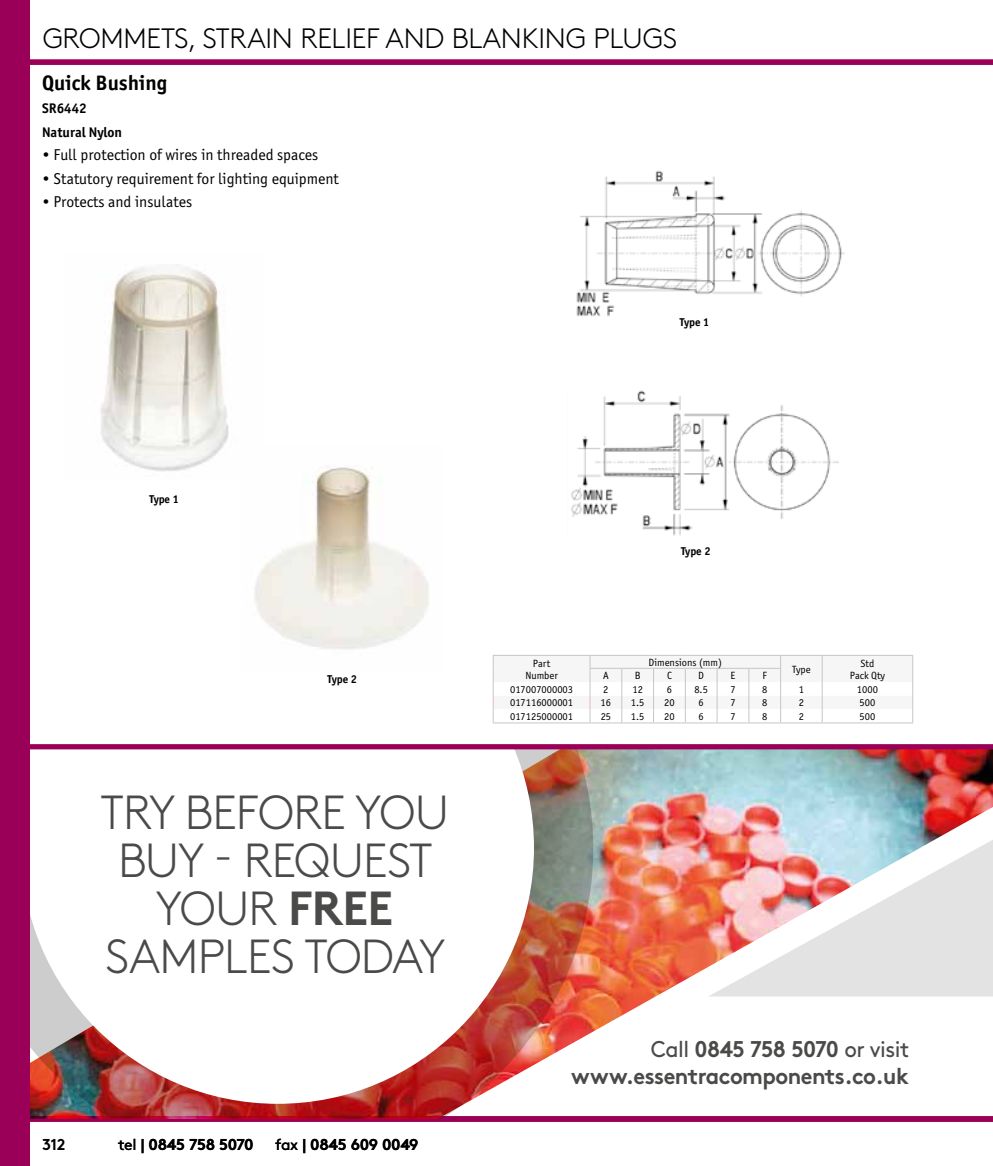
<style>
.page{position:relative;width:993px;height:1166px;background:#fff}
.page>*{position:absolute;margin:0;border:0;box-sizing:border-box;transform-origin:0 0}
.t1{font:300 47.77px/47.8px "Brown Pro";letter-spacing:-.015em;color:#4a4a49;text-align:center}
.t2{font:300 28px "Brown Pro";letter-spacing:-.01em;color:#000}
.t3{font:700 22.75px/27.3px "Brown Pro";letter-spacing:-.025em;color:#4a4a49;text-align:right;scale:.96 1}
.t4{font:700 21px "Officina Sans ITC Pro";color:#000}
.t5{font:15.75px "Officina Sans ITC Pro";color:#000}
.t6{font:15.75px "Brown Pro Bold Alt";letter-spacing:-.02em;color:#000}
.t7{font:700 15.75px "Brown Pro";color:#000}
.t8{font:700 14px/23.4px "Officina Sans ITC Pro";color:#000}
.t9{font:700 11.38px "Officina Sans ITC Pro";color:#000}
.t10{font:10.5px/12.2px "Officina Sans ITC Pro";color:#000;text-align:center}
.s1{font-weight:700}
.s2{font-family:"Brown Pro"}
.s3{font-weight:400}
</style>
<div class="page">
<div style="left:0;top:60px;width:992px;height:5px;background:#9b0058"></div>
<img style="left:254px;top:465px;width:175px;height:184px">
<img style="left:100px;top:264px;width:164px;height:215px">
<img style="left:571px;top:390px;width:267px;height:146px">
<img style="left:576px;top:170px;width:268px;height:147px">
<div style="left:0;top:1116px;width:992px;height:5px;background:#9b0058"></div>
<img style="left:30px;top:749px;width:962px;height:370px">
<img style="left:707px;top:839px;width:285px;height:157px">
<img style="left:30px;top:749px;width:563px;height:369px">
<svg style="left:30px;top:749px;width:504px;height:355px"></svg>
<div style="left:0;top:0;width:30px;height:1166px;background:#9b0058"></div>
<div style="left:26px;top:744px;width:966px;height:5px;background:#9b0058"></div>
<svg style="left:492px;top:655px;width:420px;height:68px"></svg>
<h2 class="t2" style="left:42px;top:18px;width:636px">GROMMETS, STRAIN RELIEF AND BLANKING PLUGS</h2>
<h3 class="t4" style="left:42px;top:69px;width:126px">Quick Bushing</h3>
<h3 class="t8" style="left:42px;top:96px;width:81px">SR6442<br>Natural Nylon</h3>
<h3 class="t5" style="left:42px;top:145px;width:277px">• Full protection of wires in threaded spaces</h3>
<h3 class="t5" style="left:42px;top:169px;width:298px">• Statutory requirement for lighting equipment</h3>
<h3 class="t5" style="left:42px;top:192px;width:151px">• Protects and insulates</h3>
<p class="t9" style="left:679px;top:315px;width:31px">Type 1</p>
<p class="t9" style="left:149px;top:492px;width:31px">Type 1</p>
<p class="t9" style="left:327px;top:672px;width:31px">Type 2</p>
<h1 class="t1" style="left:100px;top:785px;width:350px">TRY BEFORE YOU<br>BUY - REQUEST<br>YOUR <span class="s1">FREE<br></span>SAMPLES TODAY</h1>
<h3 class="t7" style="left:42px;top:1132px;width:25px">312</h3>
<h3 class="t6" style="left:118px;top:1132px;width:137px"><span class="s2">tel</span> | 0845 758 5070</h3>
<h3 class="t6" style="left:275px;top:1132px;width:145px"><span class="s2">fax</span> | 0845 609 0049</h3>
<p class="t9" style="left:680px;top:544px;width:31px">Type 2</p>
<p class="t10" style="left:525px;top:657px;width:34px">Part<br>Number</p>
<p class="t10" style="left:648px;top:656px;width:75px">Dimensions (mm)</p>
<p class="t10" style="left:860px;top:657px;width:15px">Std</p>
<p class="t10" style="left:791px;top:663px;width:20px">Type</p>
<p class="t10" style="left:603px;top:669px;width:7px">A</p>
<p class="t10" style="left:634px;top:669px;width:7px">B</p>
<p class="t10" style="left:666px;top:669px;width:6px">C</p>
<p class="t10" style="left:698px;top:669px;width:7px">D</p>
<p class="t10" style="left:730px;top:669px;width:6px">E</p>
<p class="t10" style="left:762px;top:669px;width:6px">F</p>
<p class="t10" style="left:849px;top:669px;width:37px">Pack Qty</p>
<p class="t10" style="left:510px;top:683px;width:64px">017007000003</p>
<p class="t10" style="left:603px;top:683px;width:7px">2</p>
<p class="t10" style="left:632px;top:683px;width:12px">12</p>
<p class="t10" style="left:666px;top:683px;width:7px">6</p>
<p class="t10" style="left:694px;top:683px;width:15px">8.5</p>
<p class="t10" style="left:730px;top:683px;width:7px">7</p>
<p class="t10" style="left:761px;top:683px;width:7px">8</p>
<p class="t10" style="left:798px;top:683px;width:7px">1</p>
<p class="t10" style="left:856px;top:683px;width:22px">1000</p>
<p class="t10" style="left:510px;top:696px;width:64px">017116000001</p>
<p class="t10" style="left:600px;top:696px;width:12px">16</p>
<p class="t10" style="left:630px;top:696px;width:15px">1.5</p>
<p class="t10" style="left:664px;top:696px;width:12px">20</p>
<p class="t10" style="left:698px;top:696px;width:7px">6</p>
<p class="t10" style="left:730px;top:696px;width:7px">7</p>
<p class="t10" style="left:761px;top:696px;width:7px">8</p>
<p class="t10" style="left:798px;top:696px;width:7px">2</p>
<p class="t10" style="left:859px;top:696px;width:17px">500</p>
<p class="t10" style="left:510px;top:710px;width:64px">017125000001</p>
<p class="t10" style="left:600px;top:710px;width:12px">25</p>
<p class="t10" style="left:630px;top:710px;width:15px">1.5</p>
<p class="t10" style="left:664px;top:710px;width:12px">20</p>
<p class="t10" style="left:698px;top:710px;width:7px">6</p>
<p class="t10" style="left:730px;top:710px;width:7px">7</p>
<p class="t10" style="left:761px;top:710px;width:7px">8</p>
<p class="t10" style="left:798px;top:710px;width:7px">2</p>
<p class="t10" style="left:859px;top:710px;width:17px">500</p>
<h3 class="t3" style="left:571px;top:1032px;width:353px"><span class="s3">Call</span> 0845 758 5070 <span class="s3">or visit </span>www.essentracomponents.co.uk</h3>
</div>
